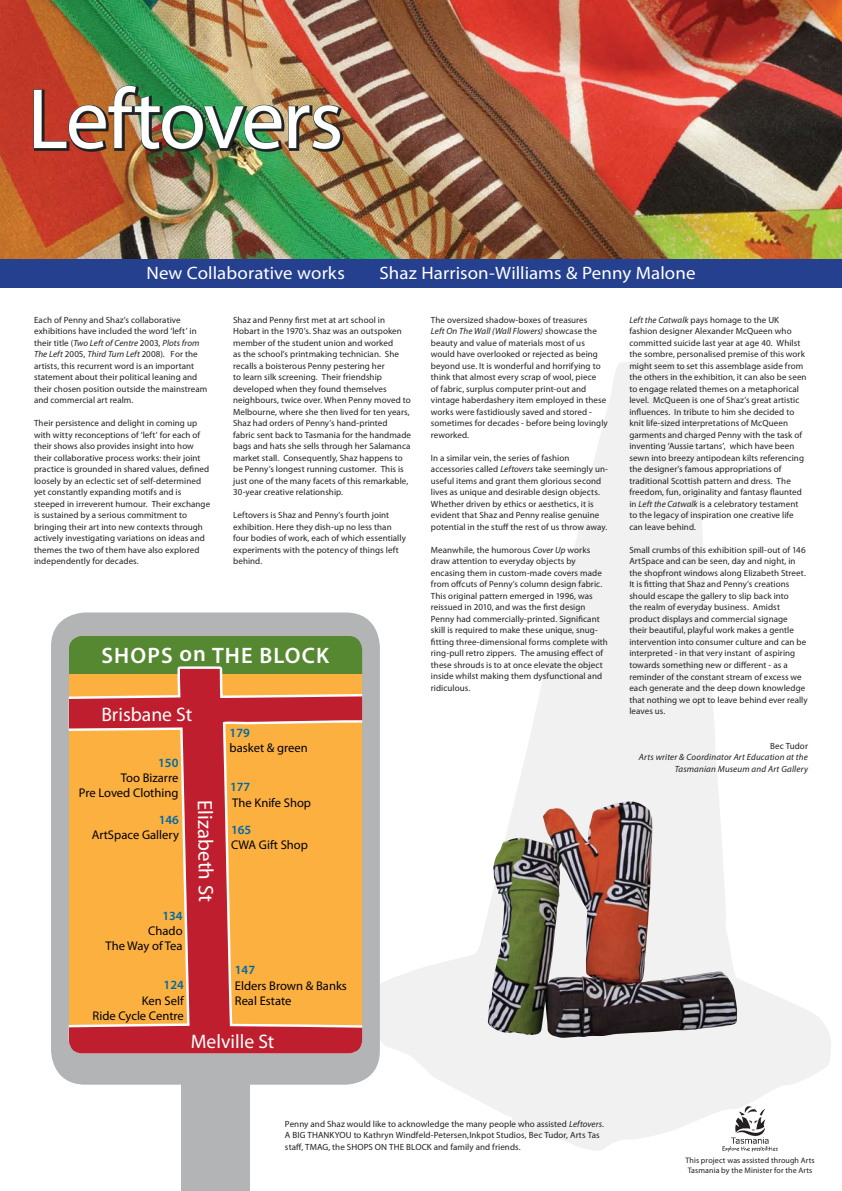
<style>
.page{position:relative;width:842px;height:1191px;background:#fff}
.page>*{position:absolute;margin:0;border:0;box-sizing:border-box;transform-origin:0 0}
.t1{font:86.2px "Myriad Pro";letter-spacing:-.025em;color:#fff}
.t2{font:600 22.4px "Myriad Pro";letter-spacing:.05em;color:#fff}
.t3{font:21px "Myriad Pro";color:#fff}
.t4{font:19.6px "Myriad Pro";color:#fff}
.t5{font:18px "Myriad Pro";letter-spacing:.005em;color:#fff;scale:1.05 1}
.t6{font:12.6px/15.1px "Myriad Pro";color:#000005;text-align:right}
.t7{font:600 12.6px "Myriad Pro";color:#0068a6}
.t8{font:9px/11.5px "Myriad Pro";letter-spacing:.01em;color:#231f20}
.t9{font:italic 9px/11.5px "Myriad Pro";letter-spacing:.02em;color:#231f20;text-align:right}
.t10{font:8px/9.6px "Myriad Pro";letter-spacing:.01em;color:#231f20}
.s1{font-style:italic}
</style>
<div class="page">
<svg style="left:364px;top:358px;width:467px;height:793px"></svg>
<div style="left:51px;top:612px;width:329px;height:472px;background:#b2b4b6;border-radius:34px"></div>
<img style="left:0;top:0;width:842px;height:259px">
<div style="left:69px;top:636px;width:293px;height:37px;background:#568832"></div>
<svg style="left:69px;top:669px;width:293px;height:384px;background:#e98c40"></svg>
<img style="left:33px;top:84px;width:311px;height:69px">
<div style="left:0;top:259px;width:842px;height:29px;background:#25408f"></div>
<img style="left:723px;top:1106px;width:54px;height:45px">
<div style="left:181px;top:1071px;width:68px;height:120px;background:#b2b4b6"></div>
<img style="left:488px;top:801px;width:249px;height:237px">
<h1 class="t1" style="left:27px;top:66px;width:317px">Leftovers</h1>
<h3 class="t5" style="left:146px;top:262px;width:191px">New Collaborative works</h3>
<h3 class="t5" style="left:380px;top:262px;width:302px">Shaz Harrison-Williams &amp; Penny Malone</h3>
<p class="t8" style="left:34px;top:314px;width:175px">Each of Penny and Shaz’s collaborative exhibitions have included the word ‘left’ in their title (<span class="s1">Two Left of Centre</span> 2003, <span class="s1">Plots from The Left</span> 2005, <span class="s1">Third Turn Left</span> 2008). For the artists, this recurrent word is an important statement about their political leaning and their chosen position outside the mainstream and commercial art realm.</p>
<p class="t8" style="left:34px;top:417px;width:178px">Their persistence and delight in coming up with witty reconceptions of ‘left’ for each of their shows also provides insight into how their collaborative process works: their joint practice is grounded in shared values, defined loosely by an eclectic set of self-determined yet constantly expanding motifs and is steeped in irreverent humour. Their exchange is sustained by a serious commitment to bringing their art into new contexts through actively investigating variations on ideas and themes the two of them have also explored independently for decades.</p>
<p class="t8" style="left:233px;top:314px;width:179px">Shaz and Penny first met at art school in Hobart in the 1970’s. Shaz was an outspoken member of the student union and worked<br>as the school’s printmaking technician. She recalls a boisterous Penny pestering her<br>to learn silk screening. Their friendship developed when they found themselves neighbours, twice over. When Penny moved to Melbourne, where she then lived for ten years, Shaz had orders of Penny’s hand-printed fabric sent back to Tasmania for the handmade bags and hats she sells through her Salamanca market stall. Consequently, Shaz happens to be Penny’s longest running customer. This is just one of the many facets of this remarkable, 30-year creative relationship.</p>
<p class="t8" style="left:233px;top:509px;width:174px">Leftovers is Shaz and Penny’s fourth joint exhibition. Here they dish-up no less than four bodies of work, each of which essentially experiments with the potency of things left behind.</p>
<h2 class="t2" style="left:102px;top:641px;width:229px">SHOPS on THE BLOCK</h2>
<h3 class="t4" style="left:101px;top:702px;width:93px">Brisbane St</h3>
<h3 class="t7" style="left:158px;top:755px;width:22px">150</h3>
<h3 class="t6" style="left:79px;top:770px;width:101px">Too Bizarre<br>Pre Loved Clothing</h3>
<h3 class="t7" style="left:159px;top:812px;width:22px">146</h3>
<h3 class="t6" style="left:92px;top:827px;width:89px">ArtSpace Gallery</h3>
<h3 class="t7" style="left:162px;top:907px;width:22px">134</h3>
<h3 class="t6" style="left:106px;top:923px;width:79px">Chado<br>The Way of Tea</h3>
<h3 class="t7" style="left:164px;top:977px;width:22px">124</h3>
<h3 class="t6" style="left:93px;top:992px;width:93px">Ken Self<br>Ride Cycle Centre</h3>
<h3 class="t3" style="left:218px;top:799px;width:104px;rotate:89deg">Elizabeth St</h3>
<h3 class="t7" style="left:230px;top:725px;width:22px">179</h3>
<h3 class="t6" style="left:230px;top:740px;width:80px">basket &amp; green</h3>
<h3 class="t7" style="left:230px;top:779px;width:22px">177</h3>
<h3 class="t6" style="left:232px;top:794px;width:80px">The Knife Shop</h3>
<h3 class="t7" style="left:231px;top:822px;width:22px">165</h3>
<h3 class="t6" style="left:231px;top:837px;width:78px">CWA Gift Shop</h3>
<h3 class="t7" style="left:235px;top:962px;width:22px">147</h3>
<h3 class="t6" style="left:235px;top:977px;width:114px;text-align:left">Elders Brown &amp; Banks<br>Real Estate</h3>
<h3 class="t4" style="left:191px;top:1029px;width:85px">Melville St</h3>
<p class="t8" style="left:431px;top:314px;width:178px">The oversized shadow-boxes of treasures<br><span class="s1">Left On The Wall (Wall Flowers)</span> showcase the beauty and value of materials most of us would have overlooked or rejected as being beyond use. It is wonderful and horrifying to think that almost every scrap of wool, piece<br>of fabric, surplus computer print-out and vintage haberdashery item employed in these works were fastidiously saved and stored - sometimes for decades - before being lovingly reworked.</p>
<p class="t8" style="left:431px;top:452px;width:179px">In a similar vein, the series of fashion accessories called <span class="s1">Leftovers</span> take seemingly un&shy;useful items and grant them glorious second lives as unique and desirable design objects.<br>Whether driven by ethics or aesthetics, it is evident that Shaz and Penny realise genuine potential in the stuff the rest of us throw away.</p>
<p class="t8" style="left:431px;top:544px;width:179px">Meanwhile, the humorous <span class="s1">Cover Up</span> works draw attention to everyday objects by encasing them in custom-made covers made from offcuts of Penny’s column design fabric.<br>This original pattern emerged in 1996, was reissued in 2010, and was the first design Penny had commercially-printed. Significant skill is required to make these unique, snug&shy;fitting three-dimensional forms complete with ring-pull retro zippers. The amusing effect of these shrouds is to at once elevate the object inside whilst making them dysfunctional and ridiculous.</p>
<p class="t8" style="left:629px;top:314px;width:179px"><span class="s1">Left the Catwalk</span> pays homage to the UK fashion designer Alexander McQueen who committed suicide last year at age 40. Whilst the sombre, personalised premise of this work might seem to set this assemblage aside from the others in the exhibition, it can also be seen to engage related themes on a metaphorical level. McQueen is one of Shaz’s great artistic influences. In tribute to him she decided to knit life-sized interpretations of McQueen garments and charged Penny with the task of inventing ‘Aussie tartans’, which have been sewn into breezy antipodean kilts referencing the designer’s famous appropriations of traditional Scottish pattern and dress. The freedom, fun, originality and fantasy flaunted in <span class="s1">Left the Catwalk</span> is a celebratory testament to the legacy of inspiration one creative life can leave behind.</p>
<p class="t8" style="left:629px;top:544px;width:180px">Small crumbs of this exhibition spill-out of 146<br>ArtSpace and can be seen, day and night, in the shopfront windows along Elizabeth Street.<br>It is fitting that Shaz and Penny’s creations should escape the gallery to slip back into<br>the realm of everyday business. Amidst product displays and commercial signage their beautiful, playful work makes a gentle intervention into consumer culture and can be interpreted - in that very instant of aspiring towards something new or different - as a reminder of the constant stream of excess we each generate and the deep down knowledge that nothing we opt to leave behind ever really leaves us.</p>
<p class="t8" style="left:770px;top:739px;width:39px">Bec Tudor</p>
<p class="t9" style="left:639px;top:751px;width:171px">Arts writer &amp; Coordinator Art Education at the<br>Tasmanian Museum and Art Gallery</p>
<p class="t8" style="left:285px;top:1118px;width:321px">Penny and Shaz would like to acknowledge the many people who assisted <span class="s1">Leftovers</span>.<br>A BIG THANKYOU to Kathryn Windfeld-Petersen,Inkpot Studios, Bec Tudor, Arts Tas staff, TMAG, the SHOPS ON THE BLOCK and family and friends.</p>
<p class="t10" style="left:685px;top:1155px;width:131px">This project was assisted through Arts<br>Tasmania by the Minister for the Arts</p>
</div>
